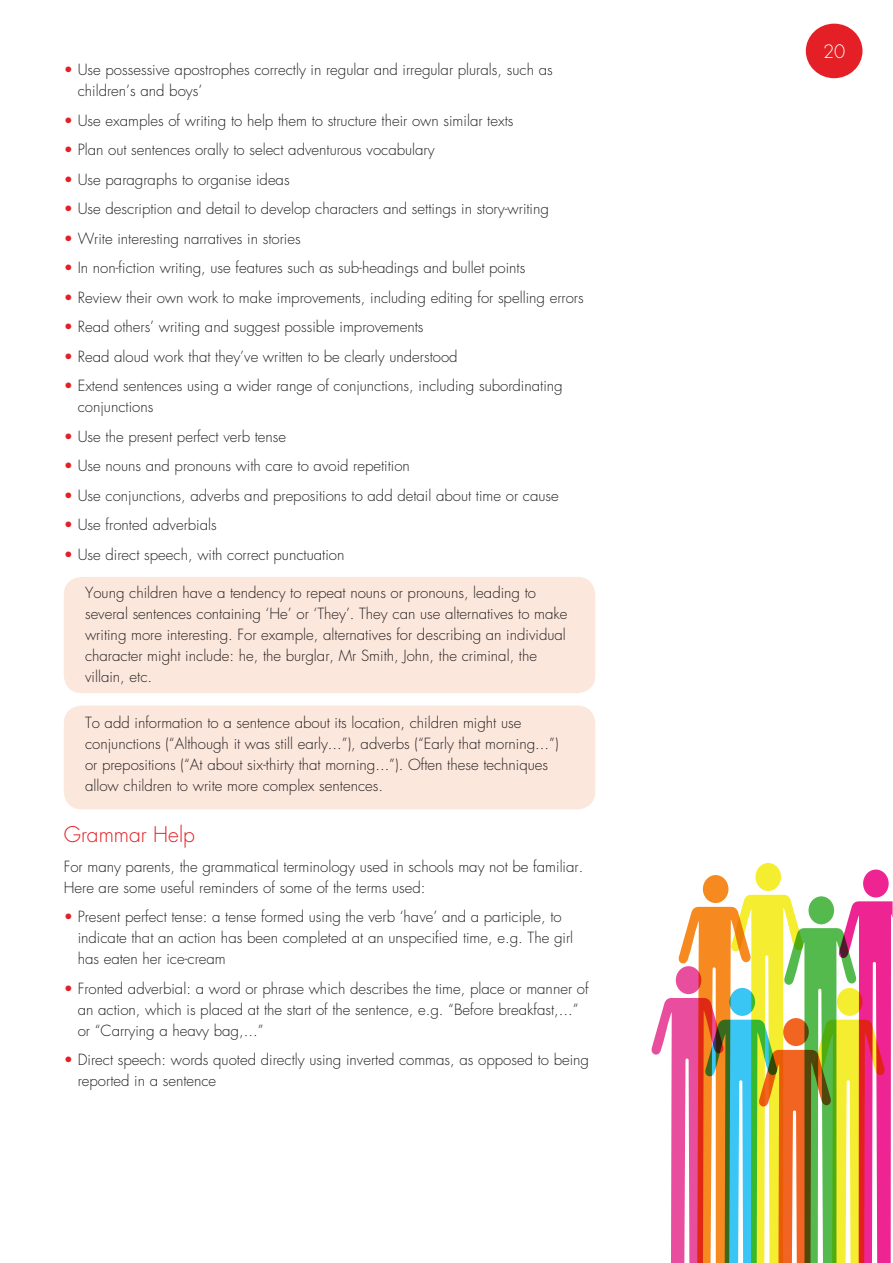
<style>
.page{position:relative;width:893px;height:1263px;background:#fff}
.page>*{position:absolute;margin:0;border:0;box-sizing:border-box;transform-origin:0 0}
.t1{font:300 21px "Futura";color:#e41f25}
.t2{font:300 18px "Futura";color:#fff}
.List_Paragraph{font:300 15px/21px "Futura";color:#231f20}
.s1{color:#e41f25}
</style>
<div class="page">
<div style="left:64px;top:577px;width:531px;height:116px;background:#fce7dc;border-radius:18px"></div>
<div style="left:64px;top:705px;width:531px;height:104px;background:#fce7dc;border-radius:18px"></div>
<div style="left:806px;top:24px;width:56px;height:54px;background:#e41f25;border-radius:50%"></div>
<svg style="left:651px;top:863px;width:242px;height:400px"></svg>
<p class="List_Paragraph" style="left:78px;top:60px;width:476px;text-indent:-14px"><span class="s1">•</span> Use possessive apostrophes correctly in regular and irregular plurals, such as children’s and boys’</p>
<p class="List_Paragraph" style="left:64px;top:110px;width:451px"><span class="s1">•</span> Use examples of writing to help them to structure their own similar texts</p>
<p class="List_Paragraph" style="left:64px;top:140px;width:372px"><span class="s1">•</span> Plan out sentences orally to select adventurous vocabulary</p>
<p class="List_Paragraph" style="left:64px;top:169px;width:227px"><span class="s1">•</span> Use paragraphs to organise ideas</p>
<p class="List_Paragraph" style="left:64px;top:199px;width:487px"><span class="s1">•</span> Use description and detail to develop characters and settings in story-writing</p>
<p class="List_Paragraph" style="left:64px;top:228px;width:238px"><span class="s1">•</span> Write interesting narratives in stories</p>
<p class="List_Paragraph" style="left:64px;top:258px;width:463px"><span class="s1">•</span> In non-fiction writing, use features such as sub-headings and bullet points</p>
<p class="List_Paragraph" style="left:64px;top:287px;width:521px"><span class="s1">•</span> Review their own work to make improvements, including editing for spelling errors</p>
<p class="List_Paragraph" style="left:64px;top:317px;width:361px"><span class="s1">•</span> Read others’ writing and suggest possible improvements</p>
<p class="List_Paragraph" style="left:64px;top:346px;width:395px"><span class="s1">•</span> Read aloud work that they’ve written to be clearly understood</p>
<p class="List_Paragraph" style="left:78px;top:376px;width:486px;text-indent:-14px"><span class="s1">•</span> Extend sentences using a wider range of conjunctions, including subordinating conjunctions</p>
<p class="List_Paragraph" style="left:64px;top:426px;width:224px"><span class="s1">•</span> Use the present perfect verb tense</p>
<p class="List_Paragraph" style="left:64px;top:456px;width:348px"><span class="s1">•</span> Use nouns and pronouns with care to avoid repetition</p>
<p class="List_Paragraph" style="left:64px;top:485px;width:496px"><span class="s1">•</span> Use conjunctions, adverbs and prepositions to add detail about time or cause</p>
<p class="List_Paragraph" style="left:64px;top:515px;width:154px"><span class="s1">•</span> Use fronted adverbials</p>
<p class="List_Paragraph" style="left:64px;top:544px;width:282px"><span class="s1">•</span> Use direct speech, with correct punctuation</p>
<p class="List_Paragraph" style="left:85px;top:582px;width:484px">Young children have a tendency to repeat nouns or pronouns, leading to several sentences containing ‘He’ or ‘They’. They can use alternatives to make writing more interesting. For example, alternatives for describing an individual character might include: he, the burglar, Mr Smith, John, the criminal, the villain, etc.</p>
<p class="List_Paragraph" style="left:85px;top:713px;width:475px">To add information to a sentence about its location, children might use conjunctions (“Although it was still early...”), adverbs (“Early that morning...”) or prepositions (“At about six-thirty that morning...”). Often these techniques allow children to write more complex sentences.</p>
<p class="t1" style="left:64px;top:821px;width:133px">Grammar Help</p>
<p class="List_Paragraph" style="left:64px;top:856px;width:521px">For many parents, the grammatical terminology used in schools may not be familiar.<br>Here are some useful reminders of some of the terms used:</p>
<p class="List_Paragraph" style="left:78px;top:906px;width:497px;text-indent:-14px"><span class="s1">•</span> Present perfect tense: a tense formed using the verb ‘have’ and a participle, to indicate that an action has been completed at an unspecified time, e.g. The girl has eaten her ice-cream</p>
<p class="List_Paragraph" style="left:78px;top:978px;width:512px;text-indent:-14px"><span class="s1">•</span> Fronted adverbial: a word or phrase which describes the time, place or manner of an action, which is placed at the start of the sentence, e.g. “Before breakfast,...” or “Carrying a heavy bag,...”</p>
<p class="List_Paragraph" style="left:78px;top:1049px;width:513px;text-indent:-14px"><span class="s1">•</span> Direct speech: words quoted directly using inverted commas, as opposed to being reported in a sentence</p>
<p class="t2" style="left:823px;top:40px;width:24px">20</p>
</div>
